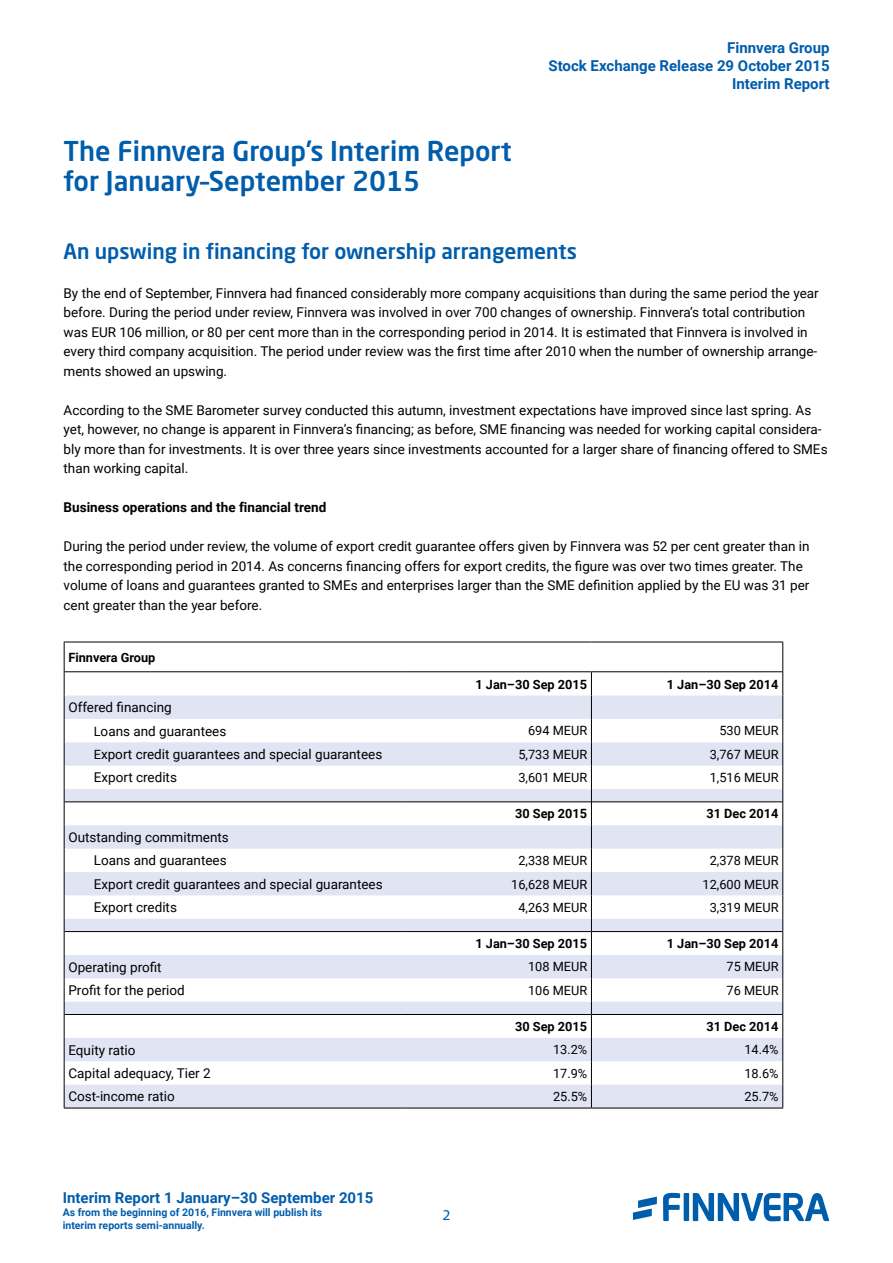
<style>
.page{position:relative;width:893px;height:1263px;background:#fff}
.page>*{position:absolute;margin:0;border:0;box-sizing:border-box;transform-origin:0 0}
.t1{font:500 27px/30px "Neo Sans Std";color:#005dac}
.t2{font:500 21px "Neo Sans Std";color:#005dac}
.t3{font:700 15px/18px "Roboto";color:#005dac;text-align:right}
.t4{font:15px "Leitura Sans Grot 2";color:#005dac}
.t5{font:13.5px/19.5px "Roboto";color:#000}
.t6{font:700 13.5px "Roboto";color:#000}
.t7{font:12.75px "Roboto";color:#000}
.t8{font:700 12.75px "Roboto";color:#000}
.t9{font:700 10.5px/12.6px "Roboto";color:#005dac}
.s1{font-size:12.75px}
</style>
<div class="page">
<svg style="left:633px;top:1196px;width:24px;height:24px"></svg>
<div style="left:684px;top:1193px;width:5px;height:28px;background:#005dac"></div>
<svg style="left:663px;top:1193px;width:17px;height:28px"></svg>
<svg style="left:693px;top:1193px;width:136px;height:28px"></svg>
<svg style="left:65px;top:695px;width:717px;height:413px"></svg>
<hr style="left:64px;top:1108px;width:336px;height:1px;background:#000">
<hr style="left:400px;top:1108px;width:191px;height:1px;background:#000">
<hr style="left:591px;top:1108px;width:192px;height:1px;background:#000">
<hr style="left:591px;top:671px;width:192px;height:1px;background:#000">
<svg style="left:782px;top:643px;width:1px;height:465px"></svg>
<hr style="left:64px;top:671px;width:336px;height:1px;background:#000">
<hr style="left:400px;top:671px;width:191px;height:1px;background:#000">
<hr style="left:65px;top:802px;width:335px;height:1px;background:#000">
<hr style="left:400px;top:802px;width:191px;height:1px;background:#000">
<hr style="left:592px;top:802px;width:190px;height:1px;background:#000">
<hr style="left:65px;top:931px;width:335px;height:1px;background:#000">
<hr style="left:400px;top:931px;width:191px;height:1px;background:#000">
<hr style="left:592px;top:931px;width:190px;height:1px;background:#000">
<hr style="left:65px;top:1014px;width:335px;height:1px;background:#000">
<hr style="left:400px;top:1014px;width:191px;height:1px;background:#000">
<hr style="left:592px;top:1014px;width:190px;height:1px;background:#000">
<svg style="left:591px;top:672px;width:1px;height:436px"></svg>
<hr style="left:64px;top:642px;width:336px;height:1px;background:#000">
<hr style="left:400px;top:642px;width:191px;height:1px;background:#000">
<hr style="left:591px;top:642px;width:192px;height:1px;background:#000">
<svg style="left:64px;top:642px;width:1px;height:466px"></svg>
<h1 class="t1" style="left:64px;top:136px;width:450px">The Finnvera Group’s Interim Report for January–September 2015</h1>
<p class="t3" style="left:548px;top:38px;width:283px">Finnvera Group<br>Stock Exchange Release 29 October 2015<br>Interim Report</p>
<h2 class="t2" style="left:64px;top:238px;width:515px">An upswing in financing for ownership arrangements</h2>
<p class="t5" style="left:64px;top:283px;width:757px">By the end of September, Finnvera had financed considerably more company acquisitions than during the same period the year before. During the period under review, Finnvera was involved in over 700 changes of ownership. Finnvera’s total contribution was EUR 106 million, or 80 per cent more than in the corresponding period in 2014. It is estimated that Finnvera is involved in every third company acquisition. The period under review was the first time after 2010 when the number of ownership arrange&shy;ments showed an upswing.</p>
<p class="t5" style="left:64px;top:400px;width:765px">According to the SME Barometer survey conducted this autumn, investment expectations have improved since last spring. As yet, however, no change is apparent in Finnvera’s financing; as before, SME financing was needed for working capital considera&shy;bly more than for investments. It is over three years since investments accounted for a larger share of financing offered to SMEs than working capital.</p>
<p class="t6" style="left:64px;top:498px;width:264px">Business operations and the financial trend</p>
<p class="t5" style="left:64px;top:536px;width:747px">During the period under review, the volume of export credit guarantee offers given by Finnvera was 52 per cent greater than in the corresponding period in 2014. As concerns financing offers for export credits, the figure was over two times greater. The volume of loans and guarantees granted to SMEs and enterprises larger than the SME definition applied by the EU was 31 per cent greater than the year before.</p>
<p class="t8" style="left:68px;top:648px;width:89px">Finnvera Group</p>
<p class="t5" style="left:94px;top:695px;width:134px;line-height:23.4px;text-indent:-25px">Offered financing<br><span class="s1">L</span>oans and guarantees</p>
<p class="t8" style="left:475px;top:675px;width:113px">1 Jan–30 Sep 2015</p>
<p class="t8" style="left:667px;top:675px;width:113px">1 Jan–30 Sep 2014</p>
<p class="t7" style="left:528px;top:722px;width:61px">694 MEUR</p>
<p class="t7" style="left:719px;top:722px;width:61px">530 MEUR</p>
<p class="t5" style="left:94px;top:744px;width:290px"><span class="s1">E</span>xport credit guarantees and special guarantees</p>
<p class="t7" style="left:518px;top:745px;width:70px">5,733 MEUR</p>
<p class="t7" style="left:710px;top:745px;width:70px">3,767 MEUR</p>
<p class="t5" style="left:94px;top:767px;width:85px">Export credits</p>
<p class="t7" style="left:518px;top:769px;width:70px">3,601 MEUR</p>
<p class="t7" style="left:710px;top:769px;width:70px">1,516 MEUR</p>
<p class="t8" style="left:515px;top:805px;width:74px">30 Sep 2015</p>
<p class="t8" style="left:706px;top:805px;width:74px">31 Dec 2014</p>
<p class="t5" style="left:68px;top:825px;width:162px;line-height:23.4px;text-align:right">Outstanding commitments<br>Loans and guarantees</p>
<p class="t7" style="left:518px;top:852px;width:70px">2,338 MEUR</p>
<p class="t7" style="left:710px;top:852px;width:70px">2,378 MEUR</p>
<p class="t5" style="left:94px;top:874px;width:290px">Export credit guarantees and special guarantees</p>
<p class="t7" style="left:511px;top:875px;width:77px">16,628 MEUR</p>
<p class="t7" style="left:703px;top:875px;width:77px">12,600 MEUR</p>
<p class="t5" style="left:94px;top:897px;width:85px">Export credits</p>
<p class="t7" style="left:518px;top:898px;width:70px">4,263 MEUR</p>
<p class="t7" style="left:710px;top:898px;width:70px">3,319 MEUR</p>
<p class="t8" style="left:475px;top:934px;width:113px">1 Jan–30 Sep 2015</p>
<p class="t8" style="left:667px;top:934px;width:113px">1 Jan–30 Sep 2014</p>
<p class="t5" style="left:68px;top:957px;width:95px">Operating profit</p>
<p class="t7" style="left:528px;top:958px;width:61px">108 MEUR</p>
<p class="t7" style="left:727px;top:958px;width:53px">75 MEUR</p>
<p class="t5" style="left:68px;top:980px;width:118px">Profit for the period</p>
<p class="t7" style="left:528px;top:981px;width:61px">106 MEUR</p>
<p class="t7" style="left:727px;top:981px;width:53px">76 MEUR</p>
<p class="t8" style="left:515px;top:1017px;width:74px">30 Sep 2015</p>
<p class="t8" style="left:706px;top:1017px;width:74px">31 Dec 2014</p>
<p class="t5" style="left:68px;top:1039px;width:69px">Equity ratio</p>
<p class="t7" style="left:553px;top:1041px;width:36px">13.2%</p>
<p class="t7" style="left:744px;top:1041px;width:36px">14.4%</p>
<p class="t5" style="left:68px;top:1063px;width:144px">Capital adequacy, Tier 2</p>
<p class="t7" style="left:553px;top:1064px;width:36px">17.9%</p>
<p class="t7" style="left:744px;top:1064px;width:36px">18.6%</p>
<p class="t5" style="left:68px;top:1086px;width:108px">Cost-income ratio</p>
<p class="t7" style="left:553px;top:1088px;width:36px">25.5%</p>
<p class="t7" style="left:744px;top:1088px;width:36px">25.7%</p>
<p class="t3" style="left:63px;top:1188px;width:312px">Interim Report 1 January–30 September 2015</p>
<p class="t9" style="left:63px;top:1205px;width:261px">As from the beginning of 2016, Finnvera will publish its interim reports semi-annually.</p>
<p class="t4" style="left:442px;top:1205px;width:9px">2</p>
</div>
